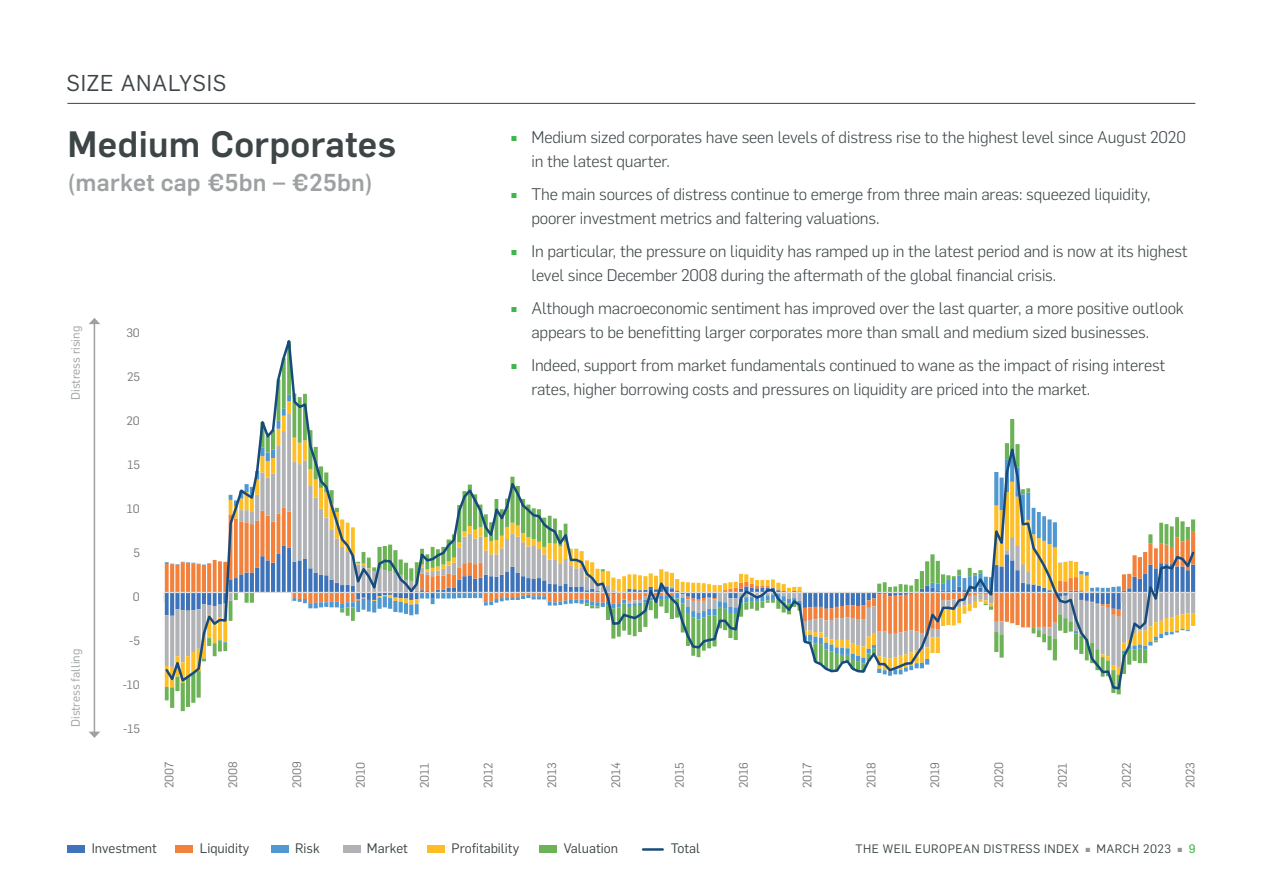
<style>
.page{position:relative;width:1263px;height:893px;background:#fff}
.page>*{position:absolute;margin:0;border:0;box-sizing:border-box;transform-origin:0 0}
.t1{font:500 36px "Flama";letter-spacing:.01em;color:#3d4547}
.t2{font:500 24px "Flama";letter-spacing:.01em;color:#9da1a2}
.t3{font:22.5px "Flama";letter-spacing:.035em;color:#3d4547}
.t4{font:300 16.5px/24px "Flama";letter-spacing:-.01em;color:#3d4547}
.t5{font:13.5px "Flama";color:#3d4547}
.t6{font:12px "Flama";color:#76787b}
.t7{font:12px "Flama";letter-spacing:.04em;color:#3d4547}
.t8{font:12px "Flama";color:#9da1a2}
.s1{font-size:9px;color:#3fb64c}
.s2{font-family:"Flama Basic";font-size:7.5px;color:#939598}
.s3{font-family:"Flama Basic";color:#3fb64c}
</style>
<div class="page">
<svg style="left:163px;top:340px;width:1033px;height:351px"></svg>
<div style="left:67px;top:846px;width:17px;height:7px;background:#3f73ba"></div>
<div style="left:176px;top:846px;width:17px;height:7px;background:#f2813c"></div>
<div style="left:427px;top:846px;width:18px;height:7px;background:#fdbd26"></div>
<div style="left:343px;top:846px;width:17px;height:7px;background:#b1b2b6"></div>
<div style="left:540px;top:846px;width:17px;height:7px;background:#6cb256"></div>
<hr style="left:643px;top:848px;width:20px;height:3px;background:#184c7d">
<div style="left:271px;top:846px;width:17px;height:7px;background:#5198d2"></div>
<hr style="left:67px;top:103px;width:1128px;height:1px;background:#3d4547">
<hr style="left:94px;top:323px;width:1px;height:409px;background:#9da1a2">
<svg style="left:89px;top:732px;width:11px;height:6px"></svg>
<svg style="left:89px;top:318px;width:11px;height:6px"></svg>
<h3 class="t3" style="left:67px;top:68px;width:161px">SIZE ANALYSIS</h3>
<h1 class="t1" style="left:68px;top:118px;width:330px">Medium Corporates</h1>
<h2 class="t2" style="left:68px;top:165px;width:307px">(market cap €5bn – €25bn)</h2>
<p class="t8" style="left:67px;top:400px;width:75px;rotate:-90deg">Distress rising</p>
<p class="t8" style="left:67px;top:727px;width:80px;rotate:-90deg">Distress falling</p>
<p class="t6" style="left:126px;top:325px;width:15px">30</p>
<p class="t6" style="left:127px;top:369px;width:14px">25</p>
<p class="t6" style="left:127px;top:413px;width:15px">20</p>
<p class="t6" style="left:127px;top:457px;width:14px">15</p>
<p class="t6" style="left:127px;top:501px;width:14px">10</p>
<p class="t6" style="left:133px;top:545px;width:8px">5</p>
<p class="t6" style="left:133px;top:589px;width:8px">0</p>
<p class="t6" style="left:129px;top:633px;width:12px">-5</p>
<p class="t6" style="left:123px;top:677px;width:19px">-10</p>
<p class="t6" style="left:123px;top:721px;width:18px">-15</p>
<p class="t4" style="left:531px;top:124px;width:656px;text-indent:-20px"><span class="s1">▪</span> Medium sized corporates have seen levels of distress rise to the highest level since August 2020 in the latest quarter.</p>
<p class="t4" style="left:531px;top:181px;width:621px;text-indent:-20px"><span class="s1">▪</span> The main sources of distress continue to emerge from three main areas: squeezed liquidity, poorer investment metrics and faltering valuations.</p>
<p class="t4" style="left:531px;top:238px;width:658px;text-indent:-20px"><span class="s1">▪</span> In particular, the pressure on liquidity has ramped up in the latest period and is now at its highest level since December 2008 during the aftermath of the global financial crisis.</p>
<p class="t4" style="left:531px;top:295px;width:654px;text-indent:-20px"><span class="s1">▪</span> Although macroeconomic sentiment has improved over the last quarter, a more positive outlook appears to be benefitting larger corporates more than small and medium sized businesses.</p>
<p class="t4" style="left:531px;top:352px;width:635px;text-indent:-20px"><span class="s1">▪</span> Indeed, support from market fundamentals continued to wane as the impact of rising interest rates, higher borrowing costs and pressures on liquidity are priced into the market.</p>
<p class="t6" style="left:161px;top:788px;width:28px;rotate:-90deg">2007</p>
<p class="t6" style="left:225px;top:788px;width:29px;rotate:-90deg">2008</p>
<p class="t6" style="left:288px;top:788px;width:29px;rotate:-90deg">2009</p>
<p class="t6" style="left:352px;top:788px;width:28px;rotate:-90deg">2010</p>
<p class="t6" style="left:416px;top:788px;width:27px;rotate:-90deg">2011</p>
<p class="t6" style="left:480px;top:788px;width:27px;rotate:-90deg">2012</p>
<p class="t6" style="left:544px;top:788px;width:28px;rotate:-90deg">2013</p>
<p class="t6" style="left:608px;top:788px;width:28px;rotate:-90deg">2014</p>
<p class="t6" style="left:671px;top:788px;width:27px;rotate:-90deg">2015</p>
<p class="t6" style="left:735px;top:788px;width:28px;rotate:-90deg">2016</p>
<p class="t6" style="left:799px;top:788px;width:27px;rotate:-90deg">2017</p>
<p class="t6" style="left:863px;top:788px;width:28px;rotate:-90deg">2018</p>
<p class="t6" style="left:927px;top:788px;width:28px;rotate:-90deg">2019</p>
<p class="t6" style="left:990px;top:788px;width:28px;rotate:-90deg">2020</p>
<p class="t6" style="left:1054px;top:788px;width:27px;rotate:-90deg">2021</p>
<p class="t6" style="left:1118px;top:788px;width:28px;rotate:-90deg">2022</p>
<p class="t6" style="left:1182px;top:788px;width:28px;rotate:-90deg">2023</p>
<p class="t5" style="left:92px;top:839px;width:67px">Investment</p>
<p class="t5" style="left:200px;top:839px;width:51px">Liquidity</p>
<p class="t5" style="left:295px;top:839px;width:26px">Risk</p>
<p class="t5" style="left:367px;top:839px;width:43px">Market</p>
<p class="t5" style="left:451px;top:839px;width:69px">Profitability</p>
<p class="t5" style="left:564px;top:839px;width:56px">Valuation</p>
<p class="t5" style="left:671px;top:839px;width:31px">Total</p>
<p class="t7" style="left:855px;top:841px;width:341px">THE WEIL EUROPEAN DISTRESS INDEX <span class="s2">▪</span> MARCH 2023 <span class="s2">▪</span> <span class="s3">9</span></p>
</div>
